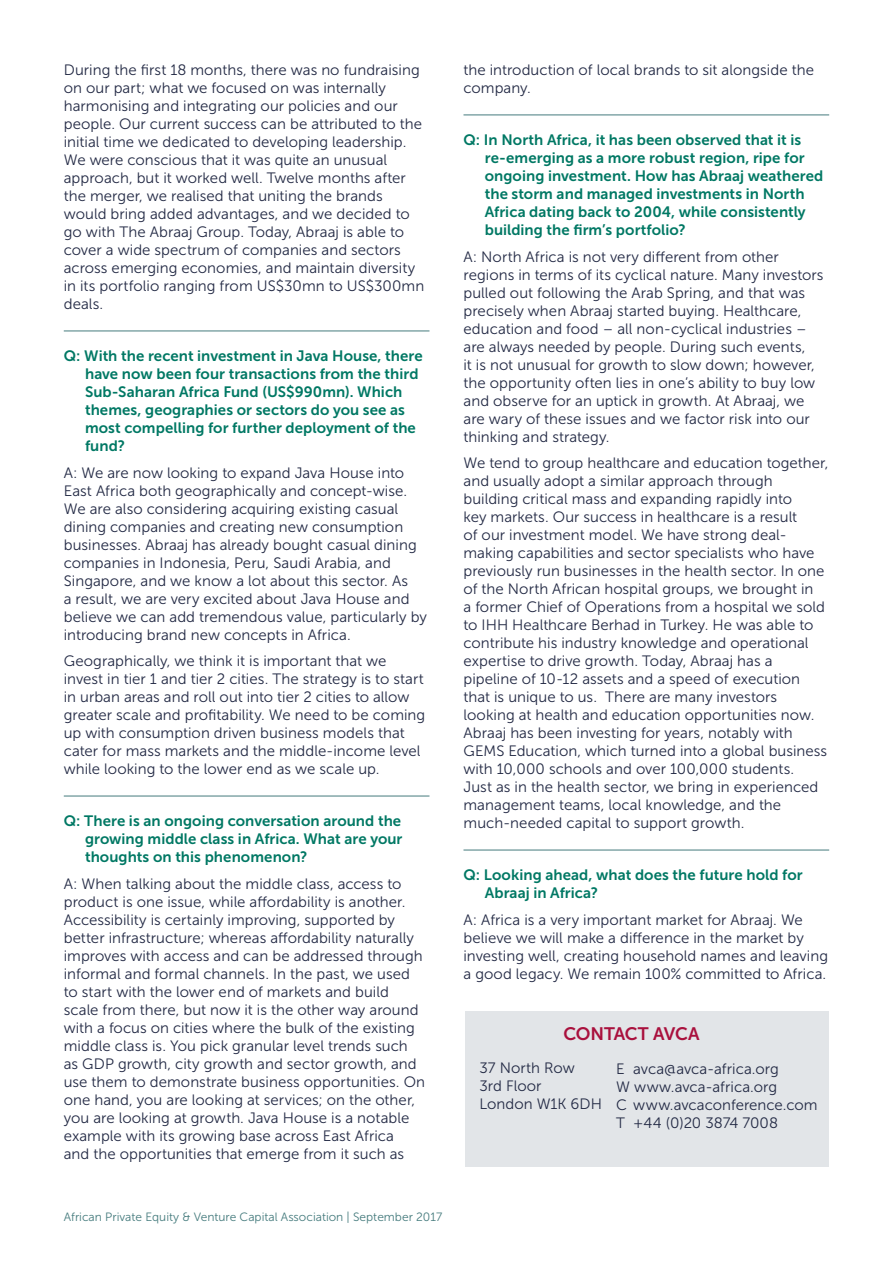
<style>
.page{position:relative;width:893px;height:1263px;background:#fff}
.page>*{position:absolute;margin:0;border:0;box-sizing:border-box;transform-origin:0 0}
.t1{font:18px "Museo Sans 700";letter-spacing:-.025em;color:#a9103d}
.t2{font:15px/18px "Museo Sans 300";letter-spacing:.005em;color:#222944}
.t3{font:15px/18px "Museo Sans 700";letter-spacing:.005em;color:#007864}
.t4{font:12px "Museo Sans 300";color:#457b7d}
</style>
<div class="page">
<hr style="left:64px;top:331px;width:365px;height:1px;background:#457b7d">
<hr style="left:64px;top:796px;width:365px;height:1px;background:#457b7d">
<hr style="left:463px;top:115px;width:366px;height:1px;background:#457b7d">
<hr style="left:463px;top:850px;width:366px;height:1px;background:#457b7d">
<div style="left:466px;top:1011px;width:363px;height:155px;background:#e2e5e8"></div>
<p class="t2" style="left:64px;top:61px;width:362px">During the first 18 months, there was no fundraising on our part; what we focused on was internally harmonising and integrating our policies and our people. Our current success can be attributed to the initial time we dedicated to developing leadership.<br>We were conscious that it was quite an unusual approach, but it worked well. Twelve months after the merger, we realised that uniting the brands would bring added advantages, and we decided to go with The Abraaj Group. Today, Abraaj is able to cover a wide spectrum of companies and sectors across emerging economies, and maintain diversity in its portfolio ranging from US$30mn to US$300mn deals.</p>
<p class="t3" style="left:85px;top:347px;width:339px;text-indent:-21px">Q: With the recent investment in Java House, there have now been four transactions from the third Sub-Saharan Africa Fund (US$990mn). Which themes, geographies or sectors do you see as most compelling for further deployment of the fund?</p>
<p class="t2" style="left:64px;top:464px;width:365px">A: We are now looking to expand Java House into East Africa both geographically and concept-wise.<br>We are also considering acquiring existing casual dining companies and creating new consumption businesses. Abraaj has already bought casual dining companies in Indonesia, Peru, Saudi Arabia, and Singapore, and we know a lot about this sector. As<br>a result, we are very excited about Java House and believe we can add tremendous value, particularly by introducing brand new concepts in Africa.</p>
<p class="t2" style="left:64px;top:652px;width:363px">Geographically, we think it is important that we invest in tier 1 and tier 2 cities. The strategy is to start in urban areas and roll out into tier 2 cities to allow greater scale and profitability. We need to be coming up with consumption driven business models that cater for mass markets and the middle-income level while looking to the lower end as we scale up.</p>
<p class="t3" style="left:85px;top:812px;width:319px;text-align:justify;text-indent:-21px">Q: There is an ongoing conversation around the growing middle class in Africa. What are your thoughts on this phenomenon?</p>
<p class="t2" style="left:64px;top:875px;width:363px">A: When talking about the middle class, access to product is one issue, while affordability is another.<br>Accessibility is certainly improving, supported by better infrastructure; whereas affordability naturally improves with access and can be addressed through informal and formal channels. In the past, we used to start with the lower end of markets and build scale from there, but now it is the other way around with a focus on cities where the bulk of the existing middle class is. You pick granular level trends such as GDP growth, city growth and sector growth, and use them to demonstrate business opportunities. On one hand, you are looking at services; on the other, you are looking at growth. Java House is a notable example with its growing base across East Africa<br>and the opportunities that emerge from it such as</p>
<p class="t4" style="left:64px;top:1210px;width:380px">African Private Equity &amp; Venture Capital Association | September 2017</p>
<p class="t2" style="left:463px;top:61px;width:352px">the introduction of local brands to sit alongside the company.</p>
<p class="t3" style="left:485px;top:131px;width:340px;text-indent:-21px">Q: In North Africa, it has been observed that it is re-emerging as a more robust region, ripe for ongoing investment. How has Abraaj weathered the storm and managed investments in North Africa dating back to 2004, while consistently building the firm’s portfolio?</p>
<p class="t2" style="left:463px;top:248px;width:362px">A: North Africa is not very different from other regions in terms of its cyclical nature. Many investors pulled out following the Arab Spring, and that was precisely when Abraaj started buying. Healthcare, education and food – all non-cyclical industries – are always needed by people. During such events,<br>it is not unusual for growth to slow down; however, the opportunity often lies in one’s ability to buy low and observe for an uptick in growth. At Abraaj, we are wary of these issues and we factor risk into our thinking and strategy.</p>
<p class="t2" style="left:463px;top:454px;width:366px">We tend to group healthcare and education together, and usually adopt a similar approach through building critical mass and expanding rapidly into<br>key markets. Our success in healthcare is a result<br>of our investment model. We have strong deal&shy;making capabilities and sector specialists who have previously run businesses in the health sector. In one of the North African hospital groups, we brought in<br>a former Chief of Operations from a hospital we sold to IHH Healthcare Berhad in Turkey. He was able to contribute his industry knowledge and operational expertise to drive growth. Today, Abraaj has a pipeline of 10-12 assets and a speed of execution that is unique to us. There are many investors looking at health and education opportunities now.<br>Abraaj has been investing for years, notably with GEMS Education, which turned into a global business with 10,000 schools and over 100,000 students.<br>Just as in the health sector, we bring in experienced management teams, local knowledge, and the much-needed capital to support growth.</p>
<p class="t3" style="left:485px;top:866px;width:319px;text-indent:-21px">Q: Looking ahead, what does the future hold for<br>Abraaj in Africa?</p>
<p class="t2" style="left:463px;top:911px;width:366px">A: Africa is a very important market for Abraaj. We believe we will make a difference in the market by investing well, creating household names and leaving a good legacy. We remain 100% committed to Africa.</p>
<p class="t1" style="left:563px;top:1024px;width:138px">CONTACT AVCA</p>
<p class="t2" style="left:616px;top:1060px;width:203px">E avca@avca-africa.org<br>W www.avca-africa.org<br>C www.avcaconference.com<br>T +44 (0)20 3874 7008</p>
<p class="t2" style="left:479px;top:1059px;width:124px">37 North Row<br>3rd Floor<br>London W1K 6DH</p>
</div>
